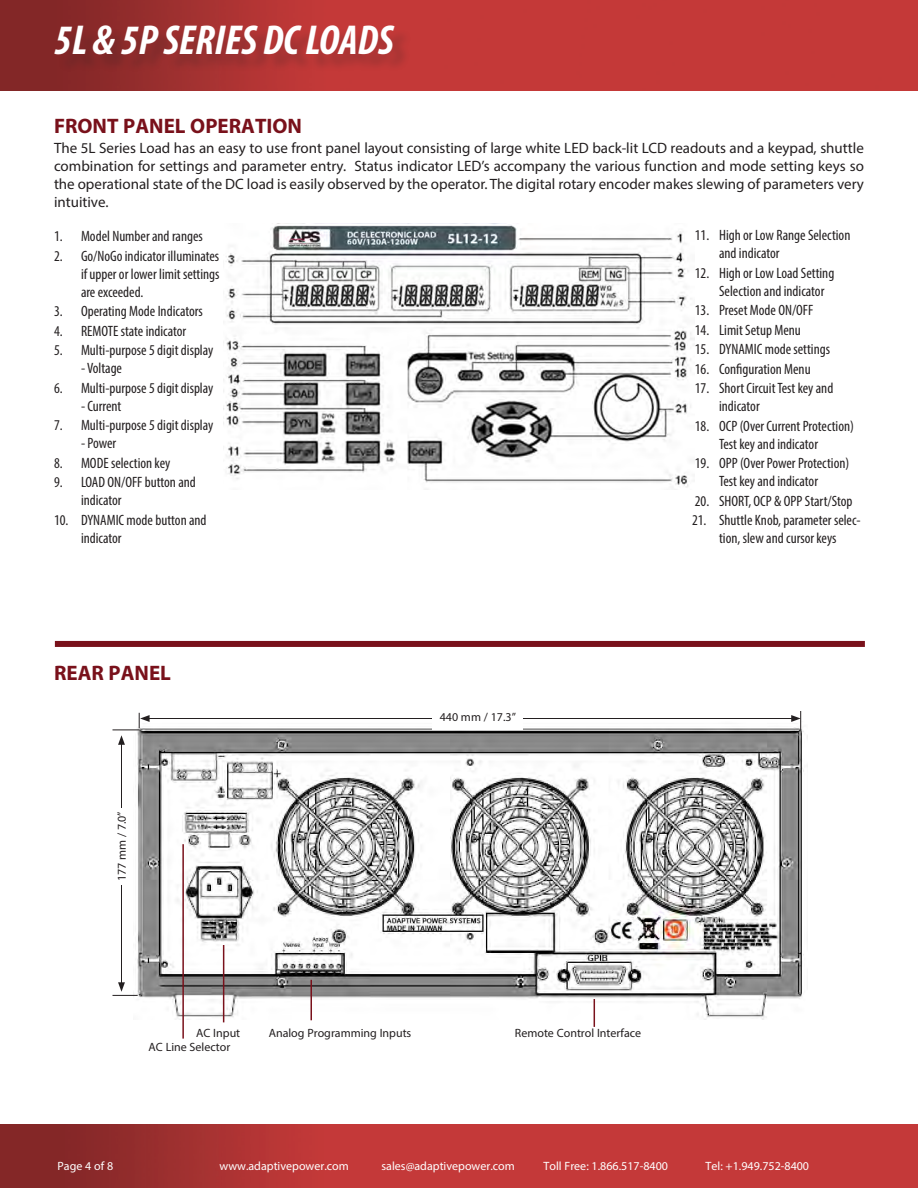
<style>
.page{position:relative;width:918px;height:1188px;background:#fff}
.page>*{position:absolute;margin:0;border:0;box-sizing:border-box;transform-origin:0 0}
.t1{font:italic 700 condensed 42px "Myriad Pro";color:#fff}
.t2{font:700 21px "Myriad Pro";color:#79111b}
.t3{font:condensed 15px/18px "Myriad Pro";color:#231f20}
.t4{font:15px/18px "Myriad Pro";color:#231f20;text-align:justify}
.t5{font:12px "Myriad Pro";color:#fff}
.t6{font:12px "Myriad Pro";color:#231f20}
</style>
<div class="page">
<img style="left:0;top:0;width:918px;height:90px">
<div style="left:58px;top:28px;width:354px;height:45px;background:#231f20;opacity:.25"></div>
<img style="left:0;top:1125px;width:918px;height:63px">
<div style="left:55px;top:641px;width:810px;height:6px;background:#79111b"></div>
<img style="left:135px;top:722px;width:669px;height:298px">
<hr style="left:121px;top:742px;width:1px;height:243px;background:#231f20">
<hr style="left:147px;top:718px;width:647px;height:1px;background:#231f20">
<div style="left:433px;top:712px;width:90px;height:18px;background:#fff"></div>
<svg style="left:791px;top:711px;width:10px;height:19px"></svg>
<svg style="left:112px;top:713px;width:38px;height:32px"></svg>
<svg style="left:113px;top:982px;width:25px;height:14px"></svg>
<svg style="left:594px;top:999px;width:1px;height:28px"></svg>
<hr style="left:310px;top:980px;width:2px;height:40px;background:#79111b">
<hr style="left:182px;top:844px;width:2px;height:195px;background:#79111b">
<hr style="left:223px;top:945px;width:1px;height:77px;background:#79111b">
<div style="left:117px;top:808px;width:15px;height:77px;background:#fff"></div>
<img style="left:223px;top:224px;width:472px;height:264px">
<p class="t1" style="left:54px;top:14px;width:341px">5L &amp; 5P SERIES DC LOADS</p>
<p class="t2" style="left:54px;top:112px;width:250px">FRONT PANEL OPERATION</p>
<p class="t4" style="left:54px;top:139px;width:812px">The 5L Series Load has an easy to use front panel layout consisting of large white LED back-lit LCD readouts and a keypad, shuttle combination for settings and parameter entry. Status indicator LED’s accompany the various function and mode setting keys so the operational state of the DC load is easily observed by the operator. The digital rotary encoder makes slewing of parameters very intuitive.</p>
<p class="t3" style="left:54px;top:227px;width:150px">1. Model Number and ranges</p>
<p class="t3" style="left:81px;top:246px;width:140px;text-align:justify;text-indent:-27px">2. Go/NoGo indicator illuminates if upper or lower limit settings are exceeded.</p>
<p class="t3" style="left:54px;top:302px;width:150px">3. Operating Mode Indicators</p>
<p class="t3" style="left:54px;top:321px;width:134px">4. REMOTE state indicator</p>
<p class="t3" style="left:54px;top:341px;width:161px">5. Multi-purpose 5 digit display</p>
<p class="t3" style="left:81px;top:359px;width:43px">- Voltage</p>
<p class="t3" style="left:54px;top:378px;width:161px">6. Multi-purpose 5 digit display</p>
<p class="t3" style="left:81px;top:396px;width:42px">- Current</p>
<p class="t3" style="left:54px;top:416px;width:161px">7. Multi-purpose 5 digit display</p>
<p class="t3" style="left:81px;top:434px;width:37px">- Power</p>
<p class="t3" style="left:54px;top:453px;width:118px">8. MODE selection key</p>
<p class="t3" style="left:81px;top:473px;width:116px;text-indent:-27px">9. LOAD ON/OFF button and indicator</p>
<p class="t3" style="left:81px;top:510px;width:127px;text-indent:-27px">10. DYNAMIC mode button and indicator</p>
<p class="t3" style="left:719px;top:226px;width:133px;text-indent:-24px">11. High or Low Range Selection and indicator</p>
<p class="t3" style="left:719px;top:264px;width:117px;text-indent:-24px">12. High or Low Load Setting<br>Selection and indicator</p>
<p class="t3" style="left:695px;top:301px;width:120px">13. Preset Mode ON/OFF</p>
<p class="t3" style="left:695px;top:321px;width:108px">14. Limit Setup Menu</p>
<p class="t3" style="left:695px;top:340px;width:137px">15. DYNAMIC mode settings</p>
<p class="t3" style="left:695px;top:360px;width:117px">16. Configuration Menu</p>
<p class="t3" style="left:719px;top:379px;width:116px;text-indent:-24px">17. Short Circuit Test key and indicator</p>
<p class="t3" style="left:719px;top:417px;width:136px;text-indent:-24px">18. OCP (Over Current Protection)<br>Test key and indicator</p>
<p class="t3" style="left:695px;top:454px;width:156px;text-align:center">19. OPP (Over Power Protection)<br>Test key and indicator</p>
<p class="t3" style="left:695px;top:492px;width:159px">20. SHORT, OCP &amp; OPP Start/Stop</p>
<p class="t3" style="left:692px;top:511px;width:170px;text-align:center">21. Shuttle Knob, parameter selec&shy;tion, slew and cursor keys</p>
<p class="t2" style="left:54px;top:659px;width:118px">REAR PANEL</p>
<p class="t6" style="left:114px;top:881px;width:72px;rotate:-90deg">177 mm / 7.0”</p>
<p class="t6" style="left:440px;top:710px;width:78px">440 mm / 17.3”</p>
<p class="t6" style="left:196px;top:1026px;width:46px">AC Input</p>
<p class="t6" style="left:149px;top:1040px;width:83px">AC Line Selector</p>
<p class="t6" style="left:269px;top:1026px;width:144px">Analog Programming Inputs</p>
<p class="t6" style="left:515px;top:1026px;width:128px">Remote Control Interface</p>
<p class="t5" style="left:58px;top:1159px;width:57px">Page 4 of 8</p>
<p class="t5" style="left:220px;top:1159px;width:131px">www.adaptivepower.com</p>
<p class="t5" style="left:382px;top:1159px;width:135px">sales@adaptivepower.com</p>
<p class="t5" style="left:544px;top:1159px;width:126px">Toll Free: 1.866.517-8400</p>
<p class="t5" style="left:706px;top:1159px;width:105px">Tel: +1.949.752-8400</p>
</div>
